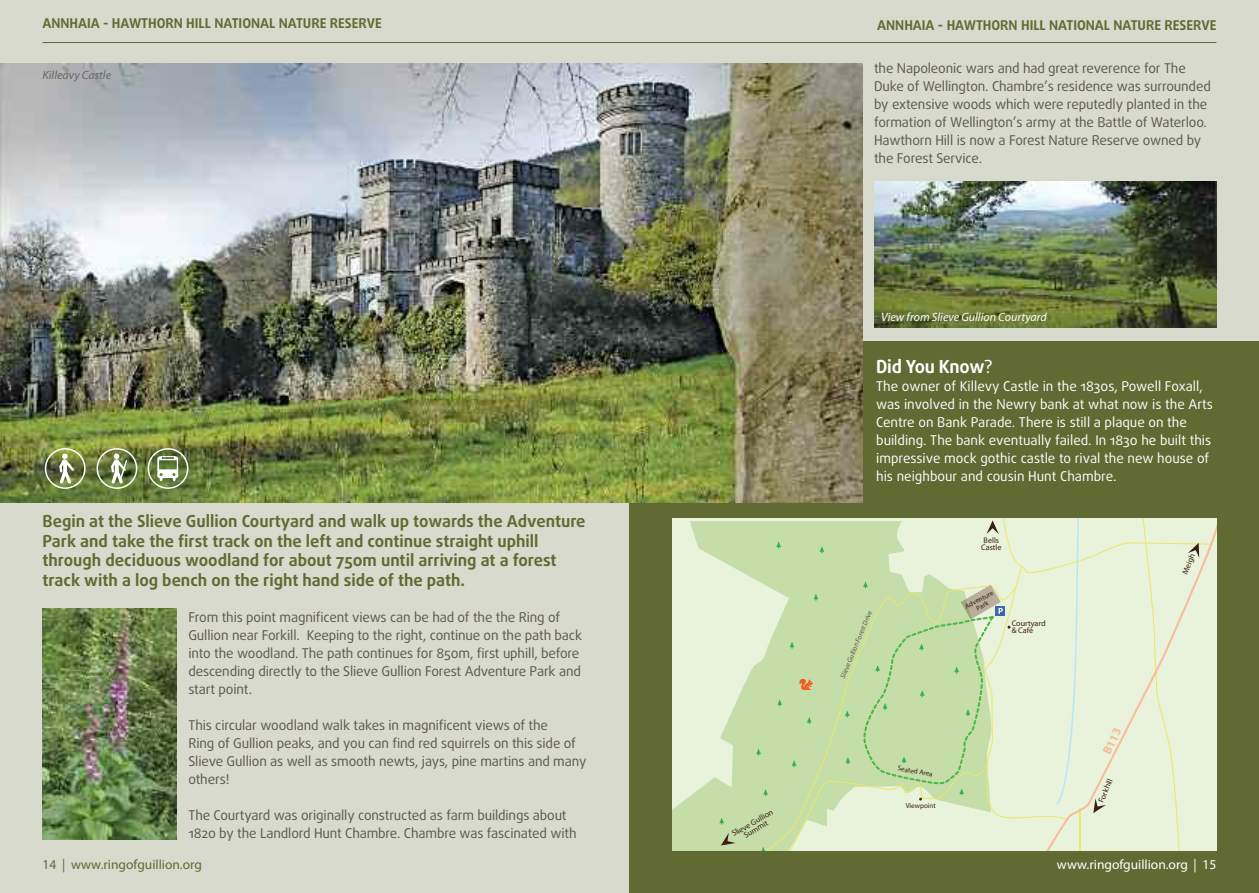
<style>
.page{position:relative;width:1259px;height:893px;background:#d7dacc}
.page>*{position:absolute;margin:0;border:0;box-sizing:border-box;transform-origin:0 0}
.t1{font:700 18px "Daxline";letter-spacing:-.015em;color:#fff}
.t2{font:700 16.5px/19.5px "Daxline";color:#616a33}
.t3{font:13.5px/18px "Daxline";letter-spacing:-.01em;color:#5d5550}
.t4{font:13.5px/18px "Daxline";color:#fff}
.t5{font:700 13.5px "Daxline TF";color:#616a33}
.t6{font:13.5px "Myriad Pro";color:#616a33}
.t7{font:13.5px "Myriad Pro";color:#fff}
.t8{font:700 12.15px "Myriad Pro";color:#fabb9a}
.t9{font:italic 12px "Myriad";color:#fff}
.t10{font:italic 12px "Myriad";color:#686768}
.t11{font:8.1px/7.1px "Myriad Pro";color:#3a2011;text-align:center}
.t12{font:7.05px/7.1px "Myriad Pro";color:#3a2011;text-align:center}
.t13{font:italic 7.05px "Myriad Pro";color:#685044}
.s1{font-weight:400}
</style>
<div class="page">
<div style="left:629px;top:341px;width:630px;height:552px;background:#616a33"></div>
<hr style="left:43px;top:42px;width:1173px;height:1px;background:#616a33">
<svg style="left:672px;top:521px;width:102px;height:329px;background:#dcebc9"></svg>
<svg style="left:719px;top:818px;width:5px;height:7px"></svg>
<svg style="left:740px;top:586px;width:34px;height:264px;background:#cfe3b7"></svg>
<div style="left:1211px;top:525px;width:5px;height:325px;background:#e9f2da"></div>
<svg style="left:774px;top:519px;width:437px;height:331px;background:#dae9c5"></svg>
<svg style="left:721px;top:833px;width:14px;height:12px"></svg>
<img style="left:43px;top:608px;width:133px;height:232px">
<img style="left:0;top:64px;width:862px;height:439px">
<div style="left:45px;top:448px;width:41px;height:41px;border:1px solid #fefefe;border-radius:50%"></div>
<svg style="left:59px;top:453px;width:15px;height:31px"></svg>
<svg style="left:94px;top:448px;width:1px;height:41px"></svg>
<div style="left:97px;top:448px;width:40px;height:41px;border:1px solid #fefefe;border-radius:50%"></div>
<svg style="left:111px;top:453px;width:16px;height:31px"></svg>
<div style="left:148px;top:448px;width:40px;height:41px;border:1px solid #fefefe;border-radius:50%"></div>
<svg style="left:157px;top:456px;width:21px;height:25px"></svg>
<img style="left:874px;top:181px;width:342px;height:147px">
<p class="t5" style="left:43px;top:17px;width:341px">ANNHAIA - HAWTHORN HILL NATIONAL NATURE RESERVE</p>
<p class="t5" style="left:877px;top:19px;width:341px">ANNHAIA - HAWTHORN HILL NATIONAL NATURE RESERVE</p>
<p class="t10" style="left:43px;top:71px;width:70px">Killeavy Castle</p>
<p class="t2" style="left:43px;top:513px;width:544px">Begin at the Slieve Gullion Courtyard and walk up towards the Adventure Park and take the first track on the left and continue straight uphill through deciduous woodland for about 750m until arriving at a forest track with a log bench on the right hand side of the path.</p>
<p class="t3" style="left:188px;top:609px;width:395px">From this point magnificent views can be had of the the Ring of Gullion near Forkill. Keeping to the right, continue on the path back into the woodland. The path continues for 850m, first uphill, before descending directly to the Slieve Gullion Forest Adventure Park and start point.</p>
<p class="t3" style="left:188px;top:717px;width:400px">This circular woodland walk takes in magnificent views of the<br>Ring of Gullion peaks, and you can find red squirrels on this side of Slieve Gullion as well as smooth newts, jays, pine martins and many others!</p>
<p class="t3" style="left:188px;top:807px;width:390px">The Courtyard was originally constructed as farm buildings about<br>1820 by the Landlord Hunt Chambre. Chambre was fascinated with</p>
<p class="t11" style="left:731px;top:831px;width:47px;rotate:-29deg">Slieve Gullion<br>Summit</p>
<p class="t3" style="left:874px;top:60px;width:338px">the Napoleonic wars and had great reverence for The Duke of Wellington. Chambre’s residence was surrounded by extensive woods which were reputedly planted in the formation of Wellington’s army at the Battle of Waterloo.<br>Hawthorn Hill is now a Forest Nature Reserve owned by the Forest Service.</p>
<p class="t9" style="left:881px;top:313px;width:167px">View from Slieve Gullion Courtyard</p>
<h1 class="t1" style="left:876px;top:359px;width:118px">Did You Know<span class="s1">?</span></h1>
<p class="t4" style="left:876px;top:378px;width:338px">The owner of Killevy Castle in the 1830s, Powell Foxall, was involved in the Newry bank at what now is the Arts Centre on Bank Parade. There is still a plaque on the building. The bank eventually failed. In 1830 he built this impressive mock gothic castle to rival the new house of his neighbour and cousin Hunt Chambre.</p>
<p class="t13" style="left:840px;top:677px;width:74px;rotate:-68deg">Slieve Gullion Forest Drive</p>
<p class="t11" style="left:981px;top:537px;width:22px">Bells<br>Castle</p>
<p class="t12" style="left:964px;top:604px;width:33px;rotate:-27deg">Adventure<br>Park</p>
<p class="t11" style="left:1011px;top:620px;width:35px;text-align:left">Courtyard &amp; Café</p>
<p class="t12" style="left:898px;top:765px;width:37px;rotate:10deg">Seated Area</p>
<p class="t12" style="left:905px;top:802px;width:32px">Viewpoint</p>
<p class="t8" style="left:1102px;top:751px;width:29px;rotate:-64deg">B113</p>
<p class="t11" style="left:1098px;top:801px;width:26px;rotate:-67deg">Forkhill</p>
<p class="t11" style="left:1181px;top:573px;width:23px;rotate:-67deg">Meigh</p>
<p class="t6" style="left:43px;top:859px;width:161px">14 | www.ringofguillion.org</p>
<p class="t7" style="left:1057px;top:859px;width:161px">www.ringofguillion.org | 15</p>
</div>
